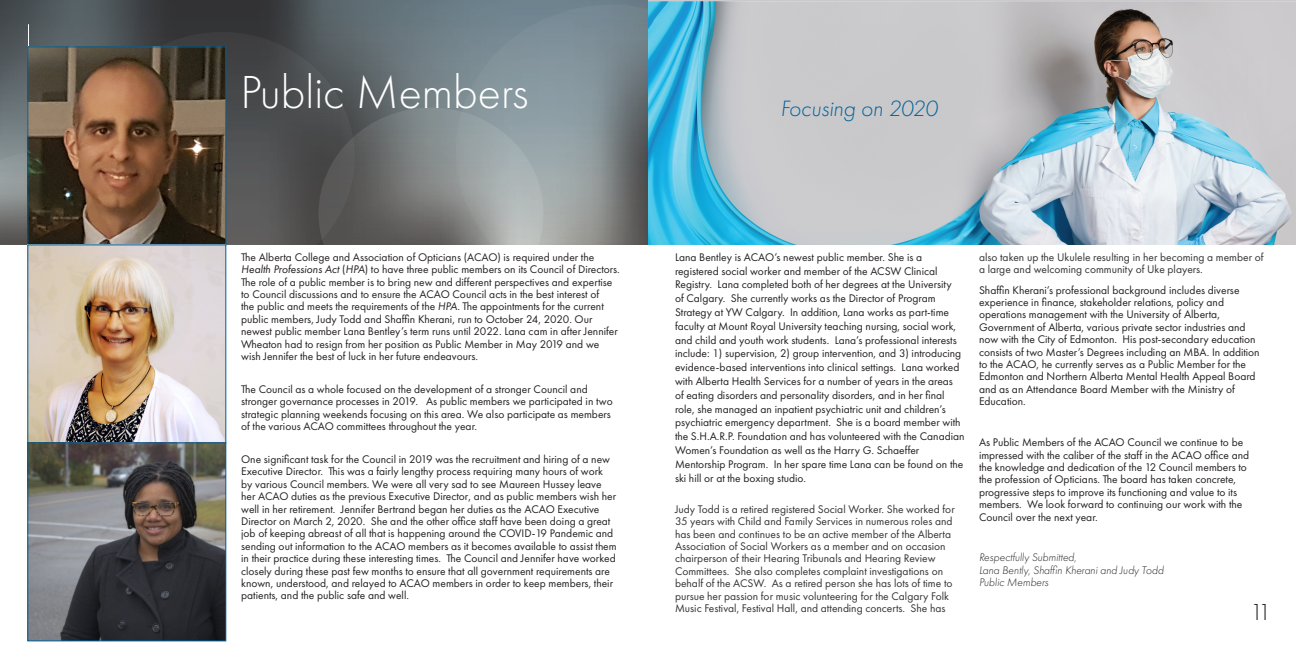
<style>
.page{position:relative;width:1296px;height:648px;background:#fff}
.page>*{position:absolute;margin:0;border:0;box-sizing:border-box;transform-origin:0 0}
.t1{font:300 48px "Futura PT";color:#fff}
.t2{font:300 24px "Futura PT";color:#231f20}
.t3{font:italic 300 23px "Futura PT";color:#00619c}
.gmail-msonospacing{font:11.5px/12.4px "Futura PT";color:#231f20}
.t4{font:11.5px/12.4px "Futura PT";color:#333}
.t5{font:italic 300 11.5px/12.4px "Futura PT";color:#231f20}
.s1{font-style:italic}
</style>
<div class="page">
<svg style="left:0;top:0;width:648px;height:151px;background:#586166"></svg>
<svg style="left:456px;top:5px;width:192px;height:240px;background:#808d92"></svg>
<svg style="left:89px;top:32px;width:266px;height:213px;background:#4c4f51"></svg>
<svg style="left:0;top:151px;width:28px;height:94px;background:#7b8183"></svg>
<svg style="left:319px;top:108px;width:225px;height:137px;background:#7d8182"></svg>
<img style="left:648px;top:1px;width:648px;height:244px">
<hr style="left:28px;top:24px;width:1px;height:47px;background:#fff">
<img style="left:30px;top:49px;width:194px;height:590px">
<div style="left:28px;top:47px;width:198px;height:198px;border:1px solid #00619c"></div>
<div style="left:28px;top:443px;width:198px;height:198px;border:1px solid #00619c"></div>
<p class="t1" style="left:240px;top:64px;width:290px">Public Members</p>
<p class="gmail-msonospacing" style="left:241px;top:251px;width:380px">The Alberta College and Association of Opticians (ACAO) is required under the <span class="s1">Health Professions Act</span> (<span class="s1">HPA</span>) to have three public members on its Council of Directors.<br>The role of a public member is to bring new and different perspectives and expertise to Council discussions and to ensure the ACAO Council acts in the best interest of<br>the public and meets the requirements of the <span class="s1">HPA</span>. The appointments for the current public members, Judy Todd and Shaffin Kherani, run to October 24, 2020. Our newest public member Lana Bentley’s term runs until 2022. Lana cam in after Jennifer Wheaton had to resign from her position as Public Member in May 2019 and we wish Jennifer the best of luck in her future endeavours.</p>
<p class="gmail-msonospacing" style="left:241px;top:383px;width:373px">The Council as a whole focused on the development of a stronger Council and stronger governance processes in 2019. As public members we participated in two strategic planning weekends focusing on this area. We also participate as members of the various ACAO committees throughout the year.</p>
<p class="gmail-msonospacing" style="left:241px;top:453px;width:377px">One significant task for the Council in 2019 was the recruitment and hiring of a new Executive Director. This was a fairly lengthy process requiring many hours of work by various Council members. We were all very sad to see Maureen Hussey leave her ACAO duties as the previous Executive Director, and as public members wish her well in her retirement. Jennifer Bertrand began her duties as the ACAO Executive Director on March 2, 2020. She and the other office staff have been doing a great job of keeping abreast of all that is happening around the COVID-19 Pandemic and sending out information to the ACAO members as it becomes available to assist them in their practice during these interesting times. The Council and Jennifer have worked closely during these past few months to ensure that all government requirements are known, understood, and relayed to ACAO members in order to keep members, their patients, and the public safe and well.</p>
<p class="t3" style="left:780px;top:95px;width:159px">Focusing on 2020</p>
<p class="gmail-msonospacing" style="left:675px;top:250px;width:291px;line-height:13.8px">Lana Bentley is ACAO’s newest public member. She is a registered social worker and member of the ACSW Clinical Registry. Lana completed both of her degrees at the University<br>of Calgary. She currently works as the Director of Program Strategy at YW Calgary. In addition, Lana works as part-time faculty at Mount Royal University teaching nursing, social work, and child and youth work students. Lana’s professional interests include: 1) supervision, 2) group intervention, and 3) introducing evidence-based interventions into clinical settings. Lana worked with Alberta Health Services for a number of years in the areas of eating disorders and personality disorders, and in her final role, she managed an inpatient psychiatric unit and children’s psychiatric emergency department. She is a board member with the S.H.A.R.P. Foundation and has volunteered with the Canadian Women’s Foundation as well as the Harry G. Schaeffer Mentorship Program. In her spare time Lana can be found on the ski hill or at the boxing studio.</p>
<p class="t4" style="left:675px;top:503px;width:281px">Judy Todd is a retired registered Social Worker. She worked for 35 years with Child and Family Services in numerous roles and has been and continues to be an active member of the Alberta Association of Social Workers as a member and on occasion chairperson of their Hearing Tribunals and Hearing Review Committees. She also completes complaint investigations on behalf of the ACSW. As a retired person she has lots of time to pursue her passion for music volunteering for the Calgary Folk Music Festival, Festival Hall, and attending concerts. She has</p>
<p class="t4" style="left:979px;top:251px;width:286px">also taken up the Ukulele resulting in her becoming a member of a large and welcoming community of Uke players.</p>
<p class="gmail-msonospacing" style="left:979px;top:284px;width:282px">Shaffin Kherani’s professional background includes diverse experience in finance, stakeholder relations, policy and operations management with the University of Alberta, Government of Alberta, various private sector industries and now with the City of Edmonton. His post-secondary education consists of two Master’s Degrees including an MBA. In addition to the ACAO, he currently serves as a Public Member for the Edmonton and Northern Alberta Mental Health Appeal Board and as an Attendance Board Member with the Ministry of Education.</p>
<p class="gmail-msonospacing" style="left:979px;top:436px;width:272px">As Public Members of the ACAO Council we continue to be impressed with the caliber of the staff in the ACAO office and the knowledge and dedication of the 12 Council members to the profession of Opticians. The board has taken concrete, progressive steps to improve its functioning and value to its members. We look forward to continuing our work with the Council over the next year.</p>
<p class="t5" style="left:979px;top:551px;width:186px">Respectfully Submitted,<br>Lana Bently, Shaffin Kherani and Judy Todd<br>Public Members</p>
<p class="t2" style="left:1250px;top:599px;width:23px">11</p>
</div>
